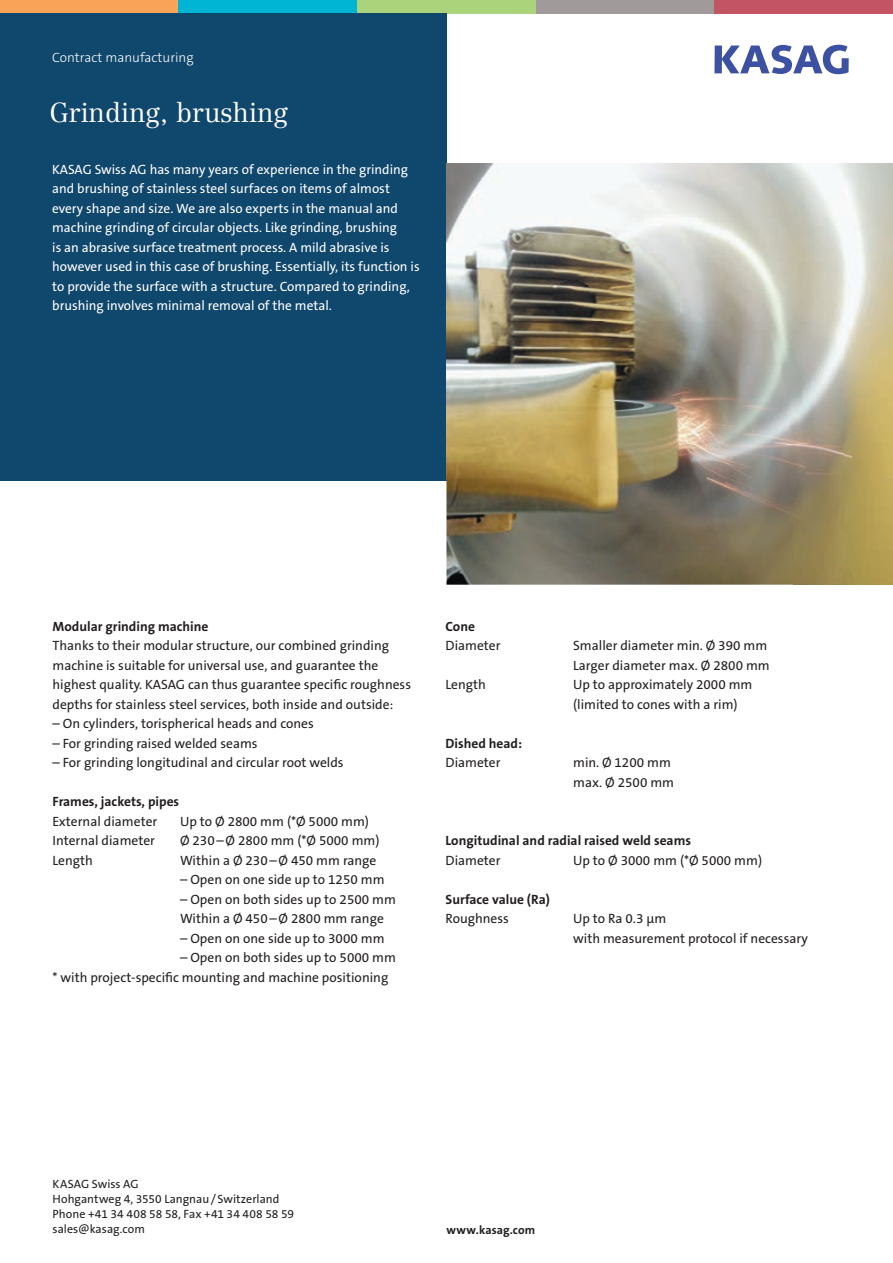
<style>
.page{position:relative;width:893px;height:1263px;background:#fff}
.page>*{position:absolute;margin:0;border:0;box-sizing:border-box;transform-origin:0 0}
.t1{font:300 27px "Centennial";color:#fff}
.t2{font:13.5px/19.5px "The Sans B W5 Plain";color:#231f20}
.t3{font:13.5px/19.5px "The Sans B W5 Plain";color:#fff}
.t4{font:700 13.5px "The Sans B W7";color:#231f20}
.t5{font:300 13.5px "The Sans B W3";color:#fff}
.t6{font:12px/15px "The Sans B W5 Plain";letter-spacing:.005em;color:#231f20}
.t7{font:700 12px "The Sans B W7";letter-spacing:.01em;color:#231f20}
</style>
<div class="page">
<svg style="left:714px;top:45px;width:135px;height:29px"></svg>
<div style="left:357px;top:0;width:179px;height:14px;background:#abd37c"></div>
<div style="left:536px;top:0;width:178px;height:14px;background:#a09a9a"></div>
<div style="left:714px;top:0;width:179px;height:14px;background:#c25464"></div>
<div style="left:0;top:0;width:179px;height:14px;background:#f8a357"></div>
<div style="left:179px;top:0;width:178px;height:14px;background:#00b4d4"></div>
<div style="left:0;top:14px;width:446px;height:467px;background:#10476c"></div>
<img style="left:446px;top:164px;width:447px;height:421px">
<img style="left:446px;top:164px;width:1px;height:317px">
<p class="t5" style="left:52px;top:48px;width:143px">Contract manufacturing</p>
<h1 class="t1" style="left:50px;top:97px;width:240px">Grinding, brushing</h1>
<p class="t3" style="left:52px;top:159px;width:369px">KASAG Swiss AG has many years of experience in the grinding and brushing of stainless steel surfaces on items of almost every shape and size. We are also experts in the manual and machine grinding of circular objects. Like grinding, brushing<br>is an abrasive surface treatment process. A mild abrasive is however used in this case of brushing. Essentially, its function is to provide the surface with a structure. Compared to grinding, brushing involves minimal removal of the metal.</p>
<p class="t4" style="left:53px;top:618px;width:158px">Modular grinding machine</p>
<p class="t2" style="left:53px;top:636px;width:360px">Thanks to their modular structure, our combined grinding machine is suitable for universal use, and guarantee the highest quality. KASAG can thus guarantee specific roughness depths for stainless steel services, both inside and outside:</p>
<p class="t2" style="left:53px;top:714px;width:263px">– On cylinders, torispherical heads and cones</p>
<p class="t2" style="left:53px;top:734px;width:207px">– For grinding raised welded seams</p>
<p class="t2" style="left:53px;top:753px;width:293px">– For grinding longitudinal and circular root welds</p>
<p class="t4" style="left:53px;top:793px;width:128px">Frames, jackets, pipes</p>
<p class="t2" style="left:53px;top:811px;width:106px">External diameter</p>
<p class="t2" style="left:180px;top:811px;width:190px">Up to Ø 2800 mm (*Ø 5000 mm)</p>
<p class="t2" style="left:53px;top:831px;width:104px">Internal diameter</p>
<p class="t2" style="left:180px;top:831px;width:201px">Ø 230 – Ø 2800 mm (*Ø 5000 mm)</p>
<p class="t2" style="left:53px;top:850px;width:42px">Length</p>
<p class="t2" style="left:180px;top:850px;width:198px">Within a Ø 230 – Ø 450 mm range</p>
<p class="t2" style="left:180px;top:870px;width:206px">– Open on one side up to 1250 mm</p>
<p class="t2" style="left:180px;top:889px;width:217px">– Open on both sides up to 2500 mm<br>Within a Ø 450 – Ø 2800 mm range</p>
<p class="t2" style="left:180px;top:928px;width:206px">– Open on one side up to 3000 mm</p>
<p class="t2" style="left:53px;top:948px;width:345px;text-indent:128px">– Open on both sides up to 5000 mm * with project-specific mounting and machine positioning</p>
<p class="t4" style="left:446px;top:617px;width:31px">Cone</p>
<p class="t2" style="left:446px;top:636px;width:57px">Diameter</p>
<p class="t2" style="left:573px;top:636px;width:198px">Smaller diameter min. Ø 390 mm<br>Larger diameter max. Ø 2800 mm</p>
<p class="t2" style="left:446px;top:675px;width:42px">Length</p>
<p class="t2" style="left:573px;top:675px;width:181px">Up to approximately 2000 mm (limited to cones with a rim)</p>
<p class="t4" style="left:446px;top:734px;width:78px">Dished head:</p>
<p class="t2" style="left:446px;top:753px;width:57px">Diameter</p>
<p class="t2" style="left:573px;top:753px;width:102px">min. Ø 1200 mm max. Ø 2500 mm</p>
<p class="t4" style="left:446px;top:832px;width:247px">Longitudinal and radial raised weld seams</p>
<p class="t2" style="left:446px;top:850px;width:57px">Diameter</p>
<p class="t2" style="left:573px;top:850px;width:190px">Up to Ø 3000 mm (*Ø 5000 mm)</p>
<p class="t4" style="left:446px;top:890px;width:106px">Surface value (Ra)</p>
<p class="t2" style="left:446px;top:909px;width:65px">Roughness</p>
<p class="t2" style="left:573px;top:909px;width:236px">Up to Ra 0.3 µm<br>with measurement protocol if necessary</p>
<p class="t6" style="left:53px;top:1177px;width:243px">KASAG Swiss AG<br>Hohgantweg 4, 3550 Langnau / Switzerland<br>Phone +41 34 408 58 58, Fax +41 34 408 58 59 sales@kasag.com</p>
<p class="t7" style="left:446px;top:1222px;width:90px">www.kasag.com</p>
</div>
